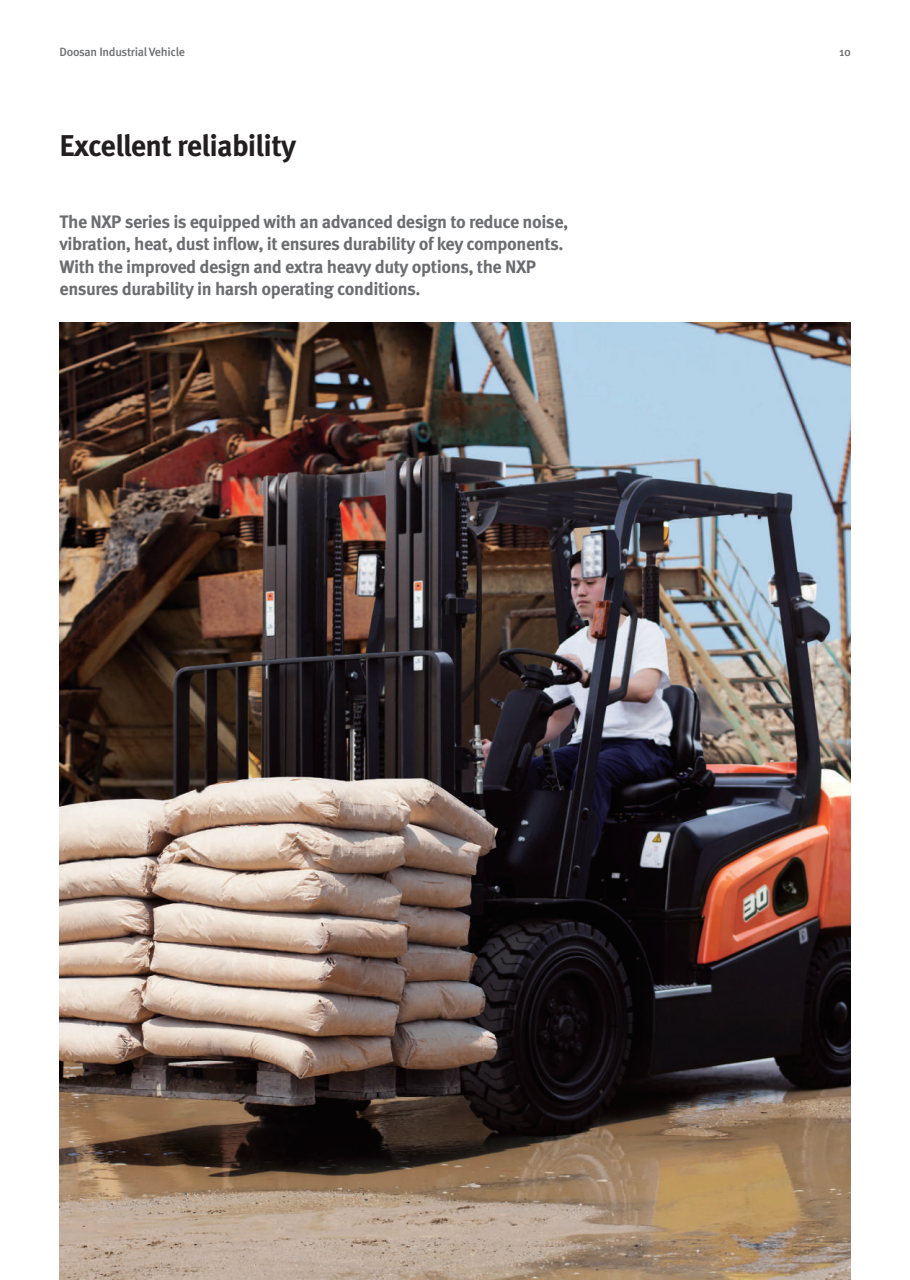
<style>
.page{position:relative;width:910px;height:1280px;background:#fff}
.page>*{position:absolute;margin:0;border:0;box-sizing:border-box;transform-origin:0 0}
.t1{font:700 30px "Meta Pro";letter-spacing:-.025em;color:#231f20}
.t2{font:700 18px/22.5px "Meta Pro";letter-spacing:-.025em;color:#6c6d70}
.t3{font:500 12px "Meta Pro";letter-spacing:-.025em;color:#6c6d70}
</style>
<div class="page">
<img style="left:60px;top:322px;width:790px;height:958px">
<p class="t3" style="left:60px;top:44px;width:127px">Doosan Industrial Vehicle</p>
<p class="t3" style="left:839px;top:44px;width:13px">10</p>
<h1 class="t1" style="left:60px;top:127px;width:238px">Excellent reliability</h1>
<p class="t2" style="left:60px;top:211px;width:510px">The NXP series is equipped with an advanced design to reduce noise, vibration, heat, dust inflow, it ensures durability of key components.<br>With the improved design and extra heavy duty options, the NXP ensures durability in harsh operating conditions.</p>
</div>
